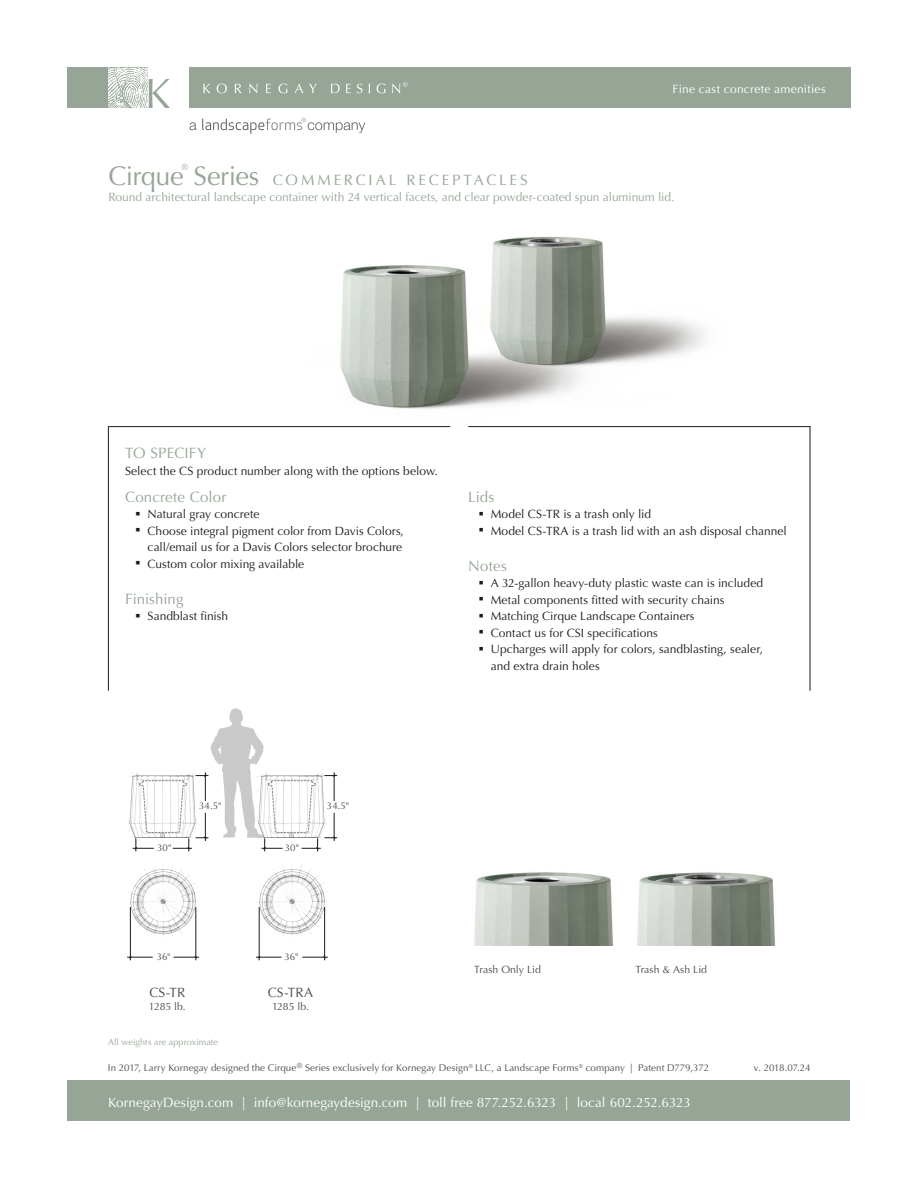
<style>
.page{position:relative;width:918px;height:1188px;background:#fff}
.page>*{position:absolute;margin:0;border:0;box-sizing:border-box;transform-origin:0 0}
.t1{font:27px "Optima";letter-spacing:-.015em;color:#97a597}
.t2{font:15px "Optima";letter-spacing:.015em;color:#97a597}
.t3{font:15px "Optima";letter-spacing:.19em;color:#97a597}
.t4{font:13.5px "Optima";color:#fff}
.t5{font:13.5px "Optima";letter-spacing:.01em;color:#4a4b4b}
.t6{font:12px/16.5px "Optima";color:#1c1c1a;text-align:right}
.t7{font:12px "Optima";color:#97a597}
.t8{font:12px "Optima";letter-spacing:.025em;color:#fff}
.t9{font:10.5px "Optima";letter-spacing:-.005em;color:#4a4b4b}
.t10{font:9.75px "Optima";letter-spacing:.005em;color:#4a4b4b}
.t11{font:9px "Optima";letter-spacing:.005em;color:#97a597}
.s1{font-size:27px}
</style>
<div class="page">
<svg style="left:127px;top:708px;width:211px;height:253px"></svg>
<img style="left:189px;top:236px;width:621px;height:192px">
<div style="left:68px;top:1080px;width:782px;height:40px;background:#97a597"></div>
<hr style="left:108px;top:426px;width:342px;height:1px;background:#1c1c1a">
<hr style="left:468px;top:426px;width:342px;height:1px;background:#1c1c1a">
<hr style="left:108px;top:426px;width:1px;height:265px;background:#1c1c1a">
<hr style="left:810px;top:426px;width:1px;height:265px;background:#1c1c1a">
<div style="left:189px;top:68px;width:661px;height:40px;background:#97a597"></div>
<div style="left:68px;top:68px;width:80px;height:40px;background:#97a597"></div>
<img style="left:474px;top:872px;width:302px;height:74px">
<svg style="left:108px;top:68px;width:62px;height:40px"></svg>
<svg style="left:203px;top:84px;width:7px;height:9px"></svg>
<svg style="left:217px;top:84px;width:10px;height:9px"></svg>
<svg style="left:235px;top:84px;width:7px;height:9px"></svg>
<svg style="left:249px;top:84px;width:8px;height:9px"></svg>
<svg style="left:266px;top:84px;width:5px;height:9px"></svg>
<svg style="left:279px;top:84px;width:8px;height:9px"></svg>
<svg style="left:295px;top:84px;width:8px;height:9px"></svg>
<svg style="left:309px;top:84px;width:8px;height:9px"></svg>
<svg style="left:331px;top:84px;width:9px;height:9px"></svg>
<svg style="left:346px;top:84px;width:5px;height:9px"></svg>
<svg style="left:357px;top:84px;width:5px;height:9px"></svg>
<svg style="left:377px;top:84px;width:8px;height:9px"></svg>
<svg style="left:392px;top:82px;width:16px;height:11px"></svg>
<svg style="left:190px;top:122px;width:6px;height:8px"></svg>
<svg style="left:202px;top:118px;width:163px;height:16px"></svg>
<p class="t8" style="left:673px;top:82px;width:155px">Fine cast concrete amenities</p>
<h1 class="t1" style="left:108px;top:160px;width:77px">Cirque</h1>
<p class="t11" style="left:182px;top:162px;width:8px">®</p>
<p class="t3" style="left:194px;top:171px;width:336px"><span class="s1">Series</span> COMMERCIAL RECEPTACLES</p>
<p class="t7" style="left:108px;top:190px;width:568px">Round architectural landscape container with 24 vertical facets, and clear powder-coated spun aluminum lid.</p>
<p class="t2" style="left:125px;top:444px;width:83px">TO SPECIFY</p>
<p class="t6" style="left:125px;top:463px;width:314px">Select the CS product number along with the options below.</p>
<p class="t2" style="left:125px;top:488px;width:103px">Concrete Color</p>
<p class="t6" style="left:136px;top:506px;width:125px">○ Natural gray concrete</p>
<p class="t6" style="left:136px;top:523px;width:270px">○ Choose integral pigment color from Davis Colors, call/email us for a Davis Colors selector brochure</p>
<p class="t6" style="left:136px;top:556px;width:170px">○ Custom color mixing available</p>
<p class="t2" style="left:125px;top:590px;width:60px">Finishing</p>
<p class="t6" style="left:136px;top:608px;width:94px">○ Sandblast finish</p>
<p class="t2" style="left:468px;top:488px;width:28px">Lids</p>
<p class="t6" style="left:479px;top:506px;width:174px">○ Model CS-TR is a trash only lid</p>
<p class="t6" style="left:479px;top:523px;width:309px">○ Model CS-TRA is a trash lid with an ash disposal channel</p>
<p class="t2" style="left:468px;top:557px;width:40px">Notes</p>
<p class="t6" style="left:479px;top:575px;width:286px">○ A 32-gallon heavy-duty plastic waste can is included</p>
<p class="t6" style="left:479px;top:592px;width:247px">○ Metal components fitted with security chains</p>
<p class="t6" style="left:479px;top:608px;width:217px">○ Matching Cirque Landscape Containers</p>
<p class="t6" style="left:479px;top:625px;width:181px">○ Contact us for CSI specifications</p>
<p class="t6" style="left:491px;top:641px;width:274px;text-align:left;text-indent:-12px">○ Upcharges will apply for colors, sandblasting, sealer, and extra drain holes</p>
<p class="t10" style="left:199px;top:800px;width:24px">34.5"</p>
<p class="t10" style="left:327px;top:800px;width:24px">34.5"</p>
<p class="t10" style="left:157px;top:842px;width:16px">30"</p>
<p class="t10" style="left:285px;top:842px;width:16px">30"</p>
<p class="t10" style="left:157px;top:951px;width:15px">36"</p>
<p class="t10" style="left:285px;top:951px;width:15px">36"</p>
<p class="t5" style="left:149px;top:985px;width:37px">CS-TR</p>
<p class="t9" style="left:149px;top:1000px;width:38px">1285 lb.</p>
<p class="t11" style="left:108px;top:1037px;width:112px">All weights are approximate</p>
<p class="t5" style="left:268px;top:985px;width:47px">CS-TRA</p>
<p class="t9" style="left:272px;top:1000px;width:38px">1285 lb.</p>
<p class="t9" style="left:474px;top:963px;width:68px">Trash Only Lid</p>
<p class="t9" style="left:635px;top:963px;width:73px">Trash &amp; Ash Lid</p>
<p class="t10" style="left:108px;top:1062px;width:603px">In 2017, Larry Kornegay designed the Cirque<sup>®</sup> Series exclusively for Kornegay Design<sup>®</sup> LLC, a Landscape Forms<sup>®</sup> company | Patent D779,372</p>
<p class="t4" style="left:108px;top:1095px;width:584px">KornegayDesign.com | info@kornegaydesign.com | toll free 877.252.6323 | local 602.252.6323</p>
<p class="t10" style="left:754px;top:1062px;width:58px">v. 2018.07.24</p>
</div>
